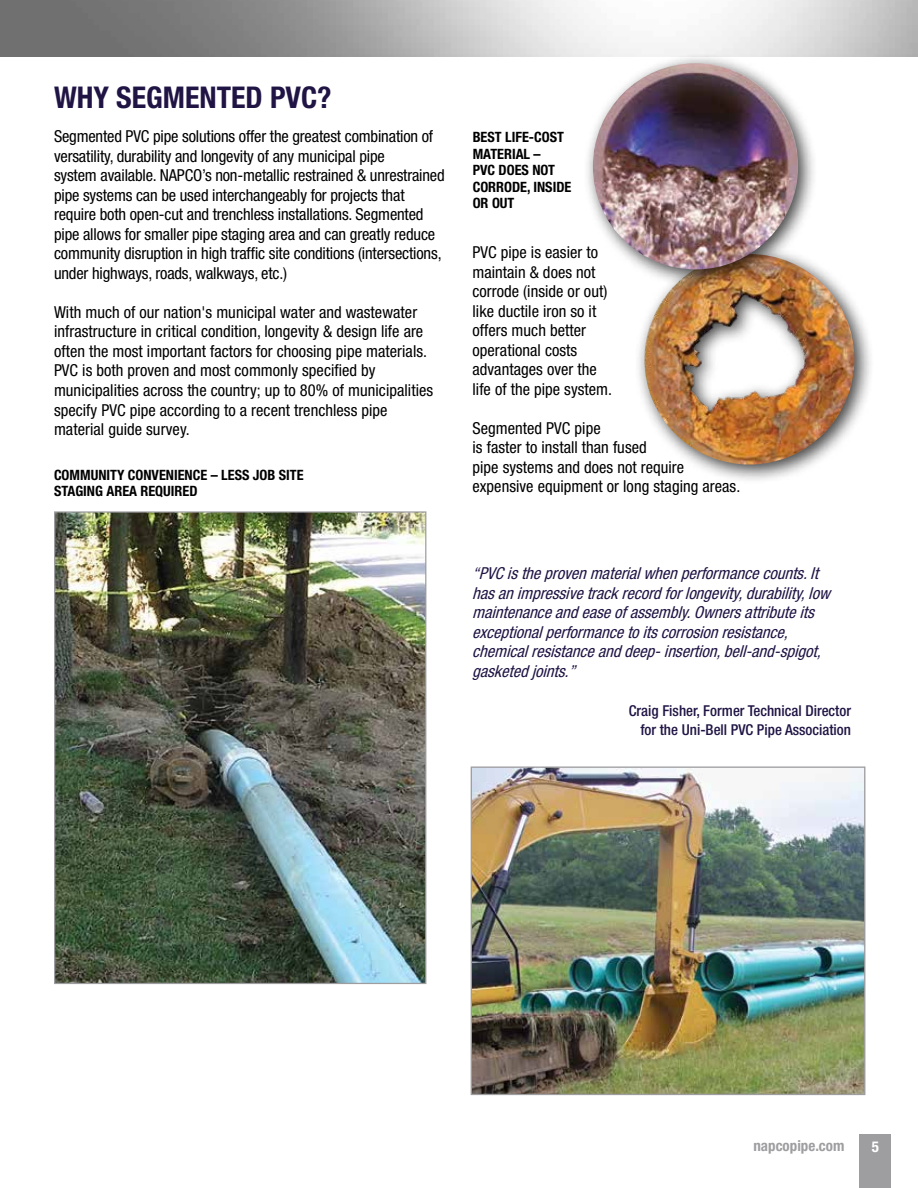
<style>
.page{position:relative;width:918px;height:1188px;background:#fff}
.page>*{position:absolute;margin:0;border:0;box-sizing:border-box;transform-origin:0 0}
.t1{font:700 condensed 30px "Helvetica Neue LT Std";color:#201444}
.t2{font:condensed 16.5px/19.5px "Helvetica Neue LT Std";letter-spacing:.005em;color:#000}
.t3{font:italic condensed 16.5px/19.5px "Helvetica Neue LT Std";color:#201444}
.t4{font:500 condensed 15px/19.5px "Helvetica Neue LT Std";color:#201444;text-align:right}
.t5{font:700 condensed 15px "Helvetica Neue LT Std";color:#9e9da0}
.t6{font:700 condensed 15px "Helvetica Neue LT Std";color:#fff}
.t7{font:700 condensed 14.25px/16.5px "Helvetica Neue LT Std";color:#000}
</style>
<div class="page">
<div style="left:860px;top:1134px;width:31px;height:54px;background:#9e9da0"></div>
<div style="left:634px;top:243px;width:240px;height:241px;background:#000;opacity:.75"></div>
<img style="left:644px;top:254px;width:210px;height:211px;border-radius:105px">
<div style="left:582px;top:53px;width:236px;height:236px;background:#000;opacity:.75"></div>
<img style="left:593px;top:63px;width:205px;height:206px">
<img style="left:56px;top:513px;width:368px;height:469px">
<img style="left:473px;top:768px;width:390px;height:325px">
<div style="left:471px;top:766px;width:394px;height:329px;border:1px solid #9e9da0"></div>
<h1 class="t1" style="left:54px;top:80px;width:279px">WHY SEGMENTED PVC?</h1>
<p class="t2" style="left:54px;top:127px;width:392px">Segmented PVC pipe solutions offer the greatest combination of versatility, durability and longevity of any municipal pipe<br>system available. NAPCO’s non-metallic restrained &amp; unrestrained pipe systems can be used interchangeably for projects that require both open-cut and trenchless installations. Segmented pipe allows for smaller pipe staging area and can greatly reduce community disruption in high traffic site conditions (intersections, under highways, roads, walkways, etc.)</p>
<p class="t2" style="left:54px;top:302px;width:381px">With much of our nation's municipal water and wastewater infrastructure in critical condition, longevity &amp; design life are often the most important factors for choosing pipe materials.<br>PVC is both proven and most commonly specified by municipalities across the country; up to 80% of municipalities specify PVC pipe according to a recent trenchless pipe material guide survey.</p>
<p class="t7" style="left:54px;top:466px;width:251px">COMMUNITY CONVENIENCE – LESS JOB SITE<br>STAGING AREA REQUIRED</p>
<p class="t7" style="left:473px;top:129px;width:100px">BEST LIFE-COST<br>MATERIAL –<br>PVC DOES NOT<br>CORRODE, INSIDE<br>OR OUT</p>
<p class="t2" style="left:473px;top:243px;width:141px">PVC pipe is easier to maintain &amp; does not corrode (inside or out) like ductile iron so it offers much better operational costs advantages over the life of the pipe system.</p>
<p class="t2" style="left:473px;top:418px;width:269px">Segmented PVC pipe<br>is faster to install than fused<br>pipe systems and does not require expensive equipment or long staging areas.</p>
<p class="t3" style="left:472px;top:564px;width:364px">“PVCistheprovenmaterialwhenperformancecounts.It hasanimpressivetrackrecordforlongevity,durability,low maintenanceandeaseofassembly.Ownersattributeits exceptionalperformancetoitscorrosionresistance, chemicalresistanceanddeep-insertion,bell-and-spigot, gasketedjoints.”</p>
<p class="t4" style="left:629px;top:701px;width:224px">Craig Fisher, Former Technical Director for the Uni-Bell PVC Pipe Association</p>
<p class="t5" style="left:753px;top:1137px;width:93px">napcopipe.com</p>
<p class="t6" style="left:872px;top:1138px;width:9px">5</p>
</div>
